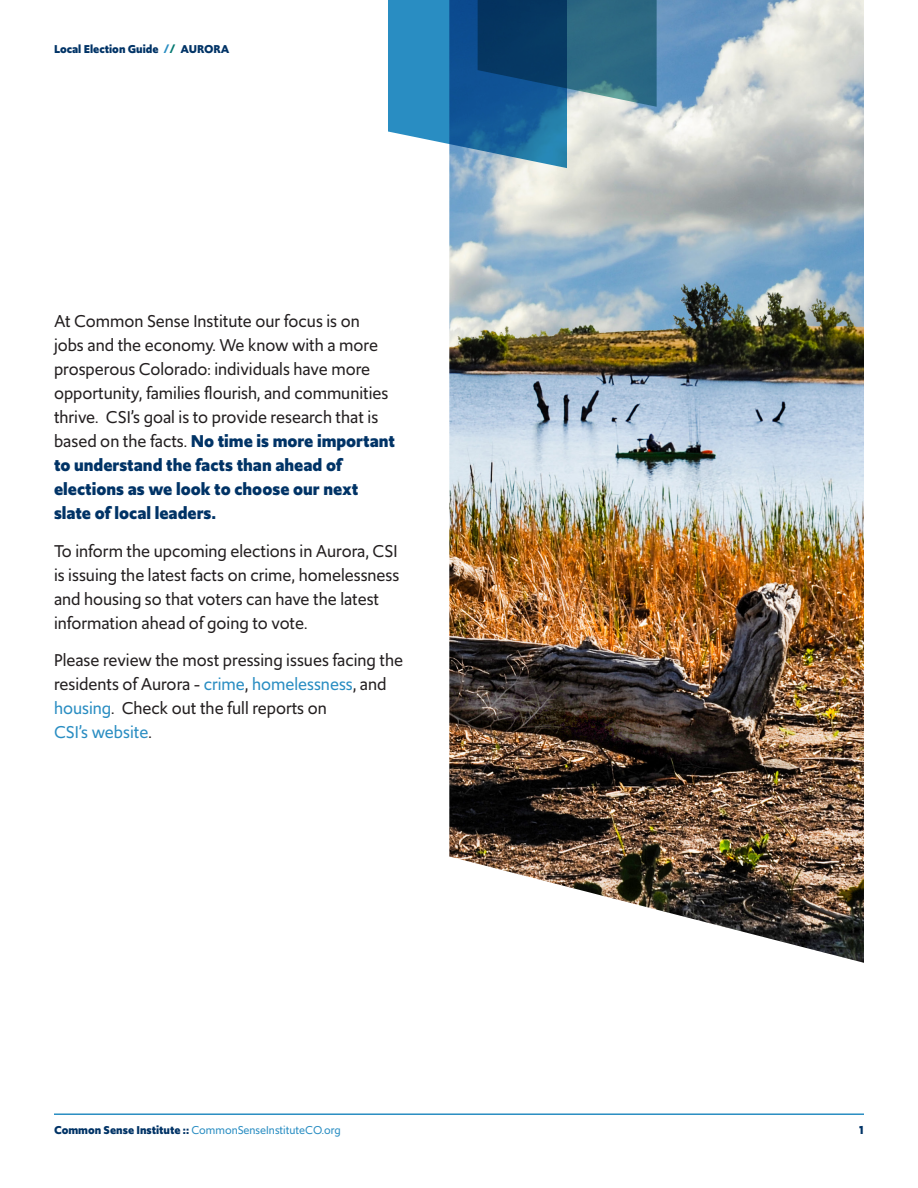
<style>
.page{position:relative;width:918px;height:1188px;background:#fff}
.page>*{position:absolute;margin:0;border:0;box-sizing:border-box;transform-origin:0 0}
.t1{font:18px/24px "Upgrade";color:#231f20}
.t2{font:12px "Upgrade";color:#298dc2}
.t3{font:700 12px "Upgrade";color:#036}
.s1{color:#298dc2}
.s2{color:#037870}
.s3{font-weight:700;color:#036}
</style>
<div class="page">
<hr style="left:54px;top:1113px;width:810px;height:2px;background:#298dc2">
<img style="left:449px;top:0;width:415px;height:963px">
<svg style="left:388px;top:0;width:269px;height:168px;background:#457fa3"></svg>
<p class="t3" style="left:54px;top:41px;width:177px">Local Election Guide <span class="s1">/</span><span class="s2">/</span> AURORA</p>
<p class="t1" style="left:54px;top:309px;width:342px">At Common Sense Institute our focus is on<br>jobs and the economy. We know with a more prosperous Colorado: individuals have more opportunity, families flourish, and communities thrive. CSI’s goal is to provide research that is based on the facts. <span class="s3">No time is more important to understand the facts than ahead of elections as we look to choose our next slate of local leaders.</span></p>
<p class="t1" style="left:54px;top:538px;width:347px">To inform the upcoming elections in Aurora, CSI is issuing the latest facts on crime, homelessness and housing so that voters can have the latest information ahead of going to vote.</p>
<p class="t1" style="left:54px;top:648px;width:351px">Please review the most pressing issues facing the residents of Aurora - <span class="s1">crime</span>, <span class="s1">homelessness</span>, and <span class="s1">housing</span>. Check out the full reports on<br><span class="s1">CSI’s website</span>.</p>
<p class="t2" style="left:54px;top:1122px;width:288px"><span class="s3">Common Sense Institute ::</span> CommonSenseInstituteCO.org</p>
<p class="t3" style="left:859px;top:1122px;width:6px">1</p>
</div>
